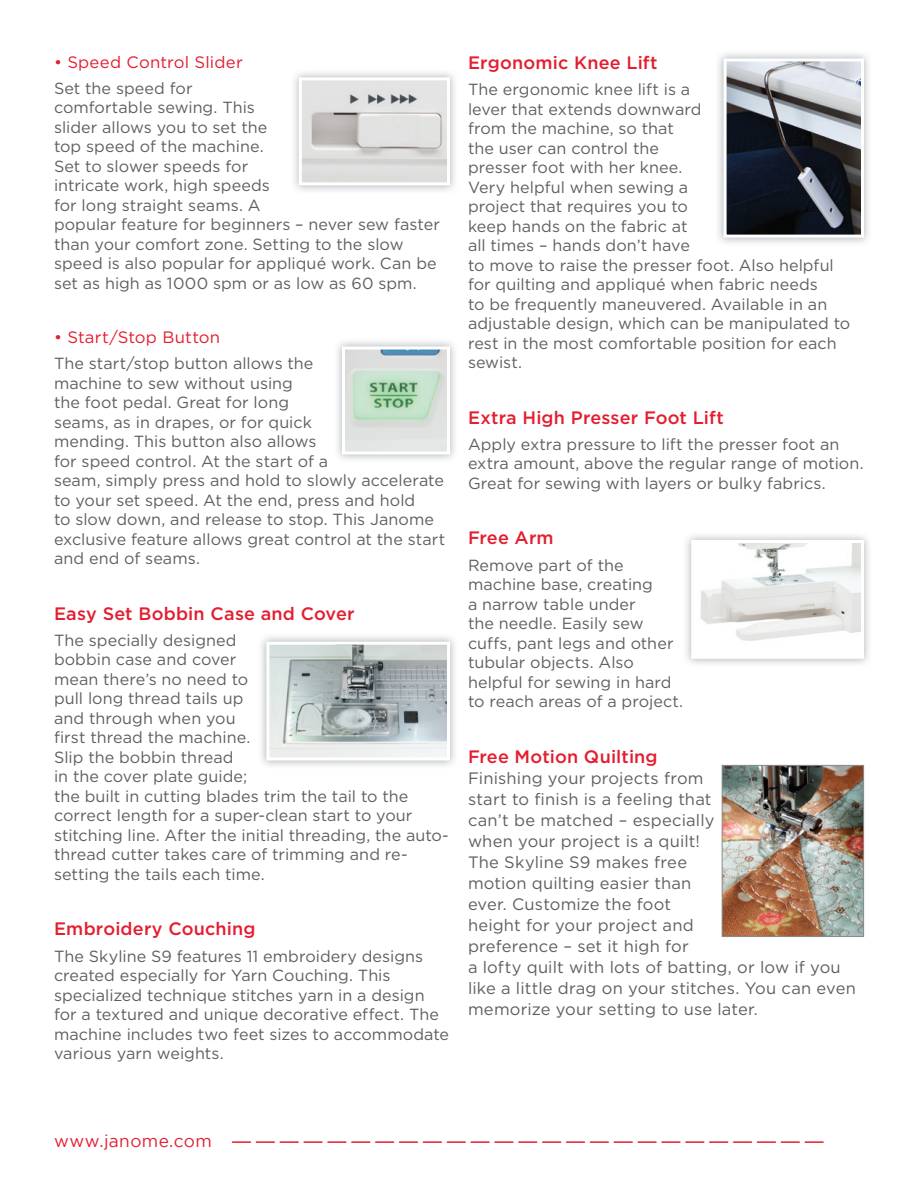
<style>
.page{position:relative;width:918px;height:1188px;background:#fff}
.page>*{position:absolute;margin:0;border:0;box-sizing:border-box;transform-origin:0 0}
.t1{font:500 18px "Gotham HTF";letter-spacing:.01em;color:#e41d2f}
.t2{font:17.25px "Gotham";letter-spacing:.025em;color:#e41d2f}
.t3{font:16.5px/21px "Gotham HTF";letter-spacing:.01em;color:#5f5f62}
.t4{font:16.5px "Gotham HTF";letter-spacing:.015em;color:#e41d2f}
.t5{font:16.2px/19.5px "Gotham HTF";color:#5f5f62}
</style>
<div class="page">
<svg style="left:232px;top:1141px;width:591px;height:2px"></svg>
<img style="left:303px;top:81px;width:143px;height:100px">
<div style="left:299px;top:77px;width:151px;height:108px;border:3px solid #fff"></div>
<img style="left:346px;top:350px;width:100px;height:100px">
<div style="left:342px;top:346px;width:108px;height:108px;border:3px solid #fff"></div>
<img style="left:270px;top:646px;width:176px;height:110px">
<div style="left:266px;top:642px;width:184px;height:118px;border:3px solid #fff"></div>
<img style="left:718px;top:53px;width:151px;height:190px">
<img style="left:728px;top:62px;width:132px;height:172px">
<div style="left:724px;top:58px;width:140px;height:180px;border:3px solid #fff"></div>
<img style="left:700px;top:544px;width:160px;height:97px">
<img style="left:724px;top:767px;width:138px;height:168px">
<div style="left:722px;top:765px;width:142px;height:172px;border:1px solid #8a8c8f"></div>
<p class="t4" style="left:54px;top:53px;width:190px">• Speed Control Slider</p>
<p class="t5" style="left:54px;top:78px;width:387px">Set the speed for<br>comfortable sewing. This<br>slider allows you to set the<br>top speed of the machine.<br>Set to slower speeds for<br>intricate work, high speeds<br>for long straight seams. A<br>popular feature for beginners – never sew faster than your comfort zone. Setting to the slow speed is also popular for appliqué work. Can be set as high as 1000 spm or as low as 60 spm.</p>
<p class="t4" style="left:54px;top:328px;width:168px">• Start/Stop Button</p>
<p class="t5" style="left:54px;top:353px;width:393px">The start/stop button allows the<br>machine to sew without using<br>the foot pedal. Great for long<br>seams, as in drapes, or for quick<br>mending. This button also allows<br>for speed control. At the start of a<br>seam, simply press and hold to slowly accelerate to your set speed. At the end, press and hold<br>to slow down, and release to stop. This Janome exclusive feature allows great control at the start and end of seams.</p>
<p class="t1" style="left:54px;top:603px;width:302px">Easy Set Bobbin Case and Cover</p>
<p class="t5" style="left:54px;top:630px;width:396px">The specially designed<br>bobbin case and cover<br>mean there’s no need to<br>pull long thread tails up<br>and through when you<br>first thread the machine.<br>Slip the bobbin thread<br>in the cover plate guide;<br>the built in cutting blades trim the tail to the correct length for a super-clean start to your stitching line. After the initial threading, the auto&shy;thread cutter takes care of trimming and re&shy;setting the tails each time.</p>
<p class="t1" style="left:54px;top:919px;width:203px">Embroidery Couching</p>
<p class="t5" style="left:54px;top:946px;width:397px">The Skyline S9 features 11 embroidery designs created especially for Yarn Couching. This specialized technique stitches yarn in a design for a textured and unique decorative effect. The machine includes two feet sizes to accommodate various yarn weights.</p>
<p class="t1" style="left:468px;top:52px;width:191px">Ergonomic Knee Lift</p>
<p class="t5" style="left:468px;top:79px;width:384px">The ergonomic knee lift is a<br>lever that extends downward<br>from the machine, so that<br>the user can control the<br>presser foot with her knee.<br>Very helpful when sewing a<br>project that requires you to<br>keep hands on the fabric at<br>all times – hands don’t have<br>to move to raise the presser foot. Also helpful for quilting and appliqué when fabric needs<br>to be frequently maneuvered. Available in an adjustable design, which can be manipulated to rest in the most comfortable position for each sewist.</p>
<p class="t1" style="left:468px;top:407px;width:257px">Extra High Presser Foot Lift</p>
<p class="t5" style="left:468px;top:434px;width:397px">Apply extra pressure to lift the presser foot an extra amount, above the regular range of motion.<br>Great for sewing with layers or bulky fabrics.</p>
<p class="t1" style="left:468px;top:528px;width:87px">Free Arm</p>
<p class="t5" style="left:468px;top:555px;width:217px">Remove part of the machine base, creating<br>a narrow table under<br>the needle. Easily sew cuffs, pant legs and other tubular objects. Also helpful for sewing in hard to reach areas of a project.</p>
<p class="t1" style="left:468px;top:746px;width:191px">Free Motion Quilting</p>
<p class="t3" style="left:468px;top:767px;width:389px">Finishing your projects from<br>start to finish is a feeling that<br>can’t be matched – especially<br>when your project is a quilt!<br>The Skyline S9 makes free<br>motion quilting easier than<br>ever. Customize the foot<br>height for your project and<br>preference – set it high for<br>a lofty quilt with lots of batting, or low if you like a little drag on your stitches. You can even memorize your setting to use later.</p>
<p class="t2" style="left:54px;top:1131px;width:159px">www.janome.com</p>
</div>
